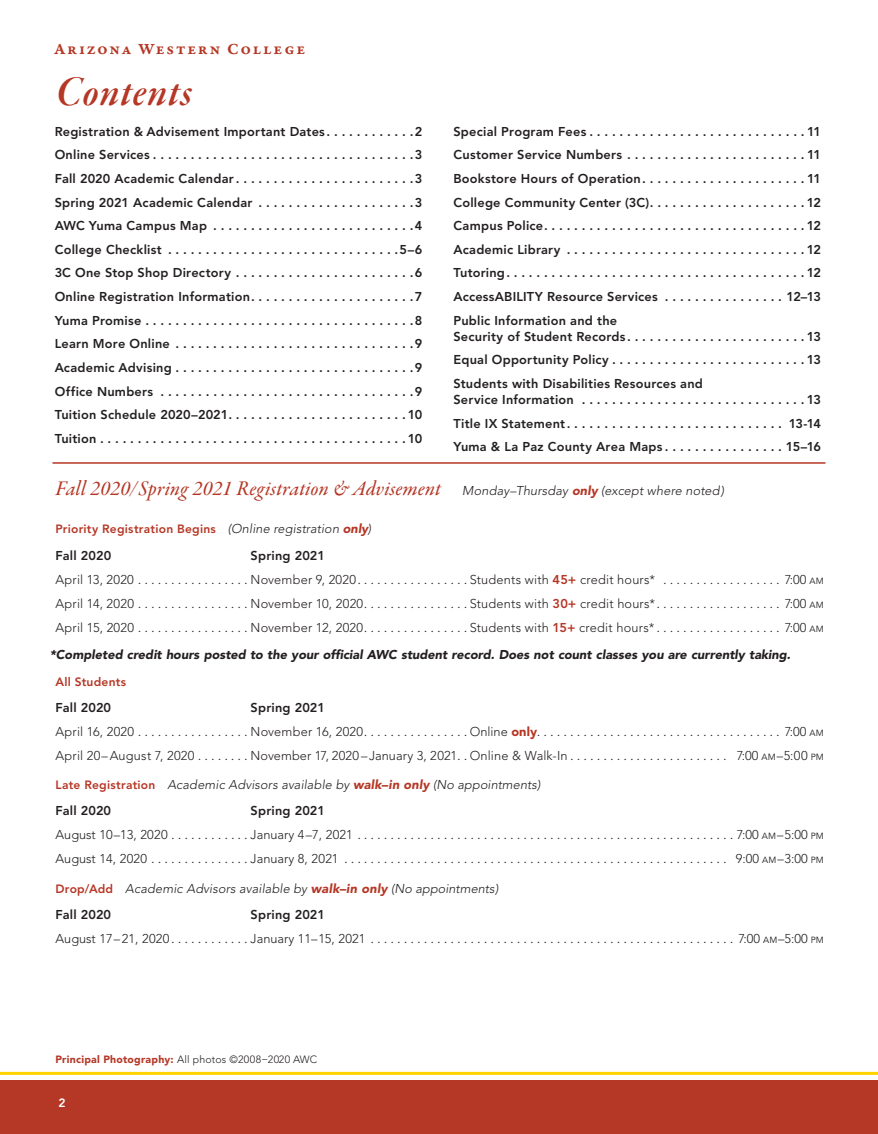
<style>
.page{position:relative;width:878px;height:1134px;background:#fff}
.page>*{position:absolute;margin:0;border:0;box-sizing:border-box;transform-origin:0 0}
.new_HEADER{font:45px "Garamond Premr Pro Smbd It Disp";letter-spacing:.025em;color:#b53725}
.ADVISEMENTregistrati{font:21px "Garamond Premr Pro Med It Subh";letter-spacing:.015em;color:#b53725}
.t1{font:16.5px "Garamond Premr Pro Smbd Capt";letter-spacing:.1em;color:#b53725}
.TOC_bold{font:800 12.75px/16px "Avenir LT Std";letter-spacing:.015em;color:#231f20}
.ADVISEMENTregistrati-2{font:300 12.75px "Avenir LT Std";letter-spacing:.015em;color:#231f20}
.Subhead_2{font:italic 300 12.75px "Avenir LT Std";letter-spacing:.01em;color:#231f20}
.Bulleted_body_text{font:italic 900 12.75px "Avenir LT Std";color:#231f20}
.ADVISEMENTregistrati-3{font:800 12.75px "Avenir LT Std";letter-spacing:.01em;color:#231f20}
.Subhead_2-2{font:800 12px "Avenir LT Std";letter-spacing:.02em;color:#b53725}
.t2{font:800 12px "Avenir LT Std";color:#fff}
.LATE_dropAdd{font:10.5px "Garamond Premr Pro Capt";color:#231f20}
.ADVISEMENTregistrati-4{font:10.5px "Garamond Premr Pro Capt";color:#231f20}
.campus_NAME{font:900 10.5px "Avenir LT Std";letter-spacing:.025em;color:#b53725}
.s1{font-family:"Avenir LT Std";font-weight:300;font-style:italic;font-size:12.75px;color:#231f20}
.s2{font-family:"Avenir LT Std";font-weight:900;font-style:italic;font-size:12.75px}
.s3{font-weight:300;font-style:italic;font-size:12.75px;color:#231f20}
.s4{font-weight:900;font-style:italic;font-size:12.75px}
.s5{font-family:"Garamond Premr Pro Capt";font-weight:400;font-size:10.5px}
.s6{font-weight:800;color:#b53725}
.s7{font-weight:400;font-size:8.85px}
.s8{font-family:"Avenir LT Std";font-weight:300;font-size:12.75px}
.s9{font-family:"Avenir LT Std";font-weight:900;font-size:12.75px;color:#b53725}
.s10{font-family:"Avenir LT Std";font-size:8.85px}
.s11{font-weight:800;font-style:normal;font-size:12px;color:#b53725}
.s12{font-weight:900;color:#b53725}
.s13{font-weight:300;color:#231f20}
.s14{font-weight:300;font-size:10.35px;color:#231f20}
</style>
<div class="page">
<div style="left:0;top:1080px;width:878px;height:54px;background:#b53725"></div>
<hr style="left:0;top:1072px;width:878px;height:3px;background:#ffd300">
<hr style="left:52px;top:462px;width:773px;height:2px;background:#b53725">
<p class="t1" style="left:54px;top:39px;width:253px">Arizona Western College</p>
<p class="new_HEADER" style="left:56px;top:68px;width:138px">Contents</p>
<p class="TOC_bold" style="left:55px;top:123px;width:369px">Registration &amp; Advisement Important Dates . . . . . . . . . . . 2</p>
<p class="TOC_bold" style="left:55px;top:147px;width:369px">Online Services . . . . . . . . . . . . . . . . . . . . . . . . . . . . . . . . . . 3</p>
<p class="TOC_bold" style="left:55px;top:170px;width:369px">Fall 2020 Academic Calendar . . . . . . . . . . . . . . . . . . . . . . . 3</p>
<p class="TOC_bold" style="left:55px;top:194px;width:369px">Spring 2021 Academic Calendar . . . . . . . . . . . . . . . . . . . . 3</p>
<p class="TOC_bold" style="left:55px;top:218px;width:369px">AWC Yuma Campus Map . . . . . . . . . . . . . . . . . . . . . . . . . . 4</p>
<p class="TOC_bold" style="left:55px;top:241px;width:369px">College Checklist . . . . . . . . . . . . . . . . . . . . . . . . . . . . . . 5–6</p>
<p class="TOC_bold" style="left:55px;top:265px;width:369px">3C One Stop Shop Directory . . . . . . . . . . . . . . . . . . . . . . . 6</p>
<p class="TOC_bold" style="left:55px;top:289px;width:369px">Online Registration Information . . . . . . . . . . . . . . . . . . . . . 7</p>
<p class="TOC_bold" style="left:55px;top:312px;width:369px">Yuma Promise . . . . . . . . . . . . . . . . . . . . . . . . . . . . . . . . . . . 8</p>
<p class="TOC_bold" style="left:55px;top:336px;width:369px">Learn More Online . . . . . . . . . . . . . . . . . . . . . . . . . . . . . . . 9</p>
<p class="TOC_bold" style="left:55px;top:359px;width:369px">Academic Advising . . . . . . . . . . . . . . . . . . . . . . . . . . . . . . . 9</p>
<p class="TOC_bold" style="left:55px;top:383px;width:369px">Office Numbers . . . . . . . . . . . . . . . . . . . . . . . . . . . . . . . . . 9</p>
<p class="TOC_bold" style="left:55px;top:407px;width:369px">Tuition Schedule 2020–2021 . . . . . . . . . . . . . . . . . . . . . . . 10</p>
<p class="TOC_bold" style="left:55px;top:430px;width:369px">Tuition . . . . . . . . . . . . . . . . . . . . . . . . . . . . . . . . . . . . . . . . 10</p>
<p class="TOC_bold" style="left:453px;top:123px;width:369px">Special Program Fees . . . . . . . . . . . . . . . . . . . . . . . . . . . . 11</p>
<p class="TOC_bold" style="left:453px;top:147px;width:369px">Customer Service Numbers . . . . . . . . . . . . . . . . . . . . . . . 11</p>
<p class="TOC_bold" style="left:453px;top:170px;width:369px">Bookstore Hours of Operation . . . . . . . . . . . . . . . . . . . . . 11</p>
<p class="TOC_bold" style="left:453px;top:194px;width:369px">College Community Center (3C) . . . . . . . . . . . . . . . . . . . . 12</p>
<p class="TOC_bold" style="left:453px;top:218px;width:369px">Campus Police . . . . . . . . . . . . . . . . . . . . . . . . . . . . . . . . . . 12</p>
<p class="TOC_bold" style="left:453px;top:241px;width:369px">Academic Library . . . . . . . . . . . . . . . . . . . . . . . . . . . . . . . 12</p>
<p class="TOC_bold" style="left:453px;top:265px;width:369px">Tutoring . . . . . . . . . . . . . . . . . . . . . . . . . . . . . . . . . . . . . . . 12</p>
<p class="TOC_bold" style="left:453px;top:289px;width:369px">AccessABILITY Resource Services . . . . . . . . . . . . . . . . 12–13</p>
<p class="TOC_bold" style="left:453px;top:312px;width:369px">Public Information and the<br>Security of Student Records . . . . . . . . . . . . . . . . . . . . . . . 13</p>
<p class="TOC_bold" style="left:453px;top:352px;width:369px">Equal Opportunity Policy . . . . . . . . . . . . . . . . . . . . . . . . . 13</p>
<p class="TOC_bold" style="left:453px;top:376px;width:369px">Students with Disabilities Resources and<br>Service Information . . . . . . . . . . . . . . . . . . . . . . . . . . . . . 13</p>
<p class="TOC_bold" style="left:453px;top:415px;width:369px">Title IX Statement . . . . . . . . . . . . . . . . . . . . . . . . . . . . . 13-14</p>
<p class="TOC_bold" style="left:453px;top:439px;width:369px">Yuma &amp; La Paz County Area Maps . . . . . . . . . . . . . . . . 15–16</p>
<p class="ADVISEMENTregistrati" style="left:55px;top:476px;width:670px">Fall 2020/Spring 2021 Registration &amp; Advisement <span class="s1">Monday–Thursday</span> <span class="s2">only</span> <span class="s1">(except where noted)</span></p>
<p class="Subhead_2-2" style="left:55px;top:522px;width:317px">Priority Registration Begins <span class="s3">(Online registration</span> <span class="s4">only</span><span class="s3">)</span></p>
<p class="ADVISEMENTregistrati-3" style="left:55px;top:548px;width:57px">Fall 2020</p>
<p class="ADVISEMENTregistrati-3" style="left:250px;top:548px;width:76px">Spring 2021</p>
<p class="ADVISEMENTregistrati-2" style="left:55px;top:572px;width:769px">April 13, 2020 <span class="s5">. . . . . . . . . . . . . . . .</span> November 9, 2020 <span class="s5">. . . . . . . . . . . . . . . .</span> Students with <span class="s6">45+</span> credit hours* <span class="s5">. . . . . . . . . . . . . . . . .</span> 7:00 <span class="s7">AM</span></p>
<p class="ADVISEMENTregistrati-2" style="left:55px;top:596px;width:770px">April 14, 2020 <span class="s5">. . . . . . . . . . . . . . . .</span> November 10, 2020 <span class="s5">. . . . . . . . . . . . . . .</span> Students with <span class="s6">30+</span> credit hours* <span class="s5">. . . . . . . . . . . . . . . . . .</span> 7:00 <span class="s7">AM</span></p>
<p class="ADVISEMENTregistrati-2" style="left:55px;top:620px;width:770px">April 15, 2020 <span class="s5">. . . . . . . . . . . . . . . .</span> November 12, 2020 <span class="s5">. . . . . . . . . . . . . . .</span> Students with <span class="s6">15+</span> credit hours* <span class="s5">. . . . . . . . . . . . . . . . . .</span> 7:00 <span class="s7">AM</span></p>
<p class="Bulleted_body_text" style="left:50px;top:647px;width:742px">*Completed credit hours posted to the your official AWC student record. Does not count classes you are currently taking.</p>
<p class="Subhead_2-2" style="left:55px;top:674px;width:72px">All Students</p>
<p class="ADVISEMENTregistrati-3" style="left:55px;top:700px;width:57px">Fall 2020</p>
<p class="ADVISEMENTregistrati-3" style="left:250px;top:700px;width:76px">Spring 2021</p>
<p class="ADVISEMENTregistrati-4" style="left:55px;top:727px;width:769px"><span class="s8">April 16, 2020</span> . . . . . . . . . . . . . . . . <span class="s8">November 16, 2020</span> . . . . . . . . . . . . . . . <span class="s8">Online</span> <span class="s9">only</span> . . . . . . . . . . . . . . . . . . . . . . . . . . . . . . . . . . . . <span class="s8">7:00</span> <span class="s10">AM</span></p>
<p class="ADVISEMENTregistrati-2" style="left:55px;top:748px;width:770px">April 20–August 7, 2020 <span class="s5">. . . . . . .</span> November 17, 2020 –January 3, 2021 <span class="s5">.</span> Online &amp; Walk-In <span class="s5">. . . . . . . . . . . . . . . . . . . . . . . .</span> 7:00 <span class="s7">AM</span>–5:00 <span class="s7">PM</span></p>
<p class="Subhead_2" style="left:55px;top:777px;width:486px"><span class="s11">Late Registration</span> Academic Advisors available by <span class="s12">walk–in only</span> (No appointments)</p>
<p class="ADVISEMENTregistrati-3" style="left:55px;top:804px;width:57px">Fall 2020</p>
<p class="ADVISEMENTregistrati-3" style="left:250px;top:804px;width:76px">Spring 2021</p>
<p class="LATE_dropAdd" style="left:55px;top:830px;width:769px"><span class="s8">August 10–13, 2020</span> . . . . . . . . . . . <span class="s8">January 4–7, 2021</span> . . . . . . . . . . . . . . . . . . . . . . . . . . . . . . . . . . . . . . . . . . . . . . . . . . . . . . . . . <span class="s8">7:00</span> <span class="s10">AM</span><span class="s8">–5:00</span> <span class="s10">PM</span></p>
<p class="LATE_dropAdd" style="left:55px;top:854px;width:770px"><span class="s8">August 14, 2020</span> . . . . . . . . . . . . . . <span class="s8">January 8, 2021</span> . . . . . . . . . . . . . . . . . . . . . . . . . . . . . . . . . . . . . . . . . . . . . . . . . . . . . . . . . . <span class="s8">9:00</span> <span class="s10">AM</span><span class="s8">–3:00</span> <span class="s10">PM</span></p>
<p class="Subhead_2" style="left:55px;top:881px;width:444px"><span class="s11">Drop/Add</span> Academic Advisors available by <span class="s12">walk–in only</span> (No appointments)</p>
<p class="ADVISEMENTregistrati-3" style="left:55px;top:907px;width:57px">Fall 2020</p>
<p class="ADVISEMENTregistrati-3" style="left:250px;top:907px;width:76px">Spring 2021</p>
<p class="LATE_dropAdd" style="left:55px;top:934px;width:769px"><span class="s8">August 17–21, 2020</span> . . . . . . . . . . . <span class="s8">January 11–15, 2021</span> . . . . . . . . . . . . . . . . . . . . . . . . . . . . . . . . . . . . . . . . . . . . . . . . . . . . . . . <span class="s8">7:00</span> <span class="s10">AM</span><span class="s8">–5:00</span> <span class="s10">PM</span></p>
<p class="campus_NAME" style="left:55px;top:1053px;width:263px">Principal Photography: <span class="s13">All photos ©2008</span><span class="s14">–</span><span class="s13">2020 AWC</span></p>
<p class="t2" style="left:58px;top:1096px;width:9px">2</p>
</div>
